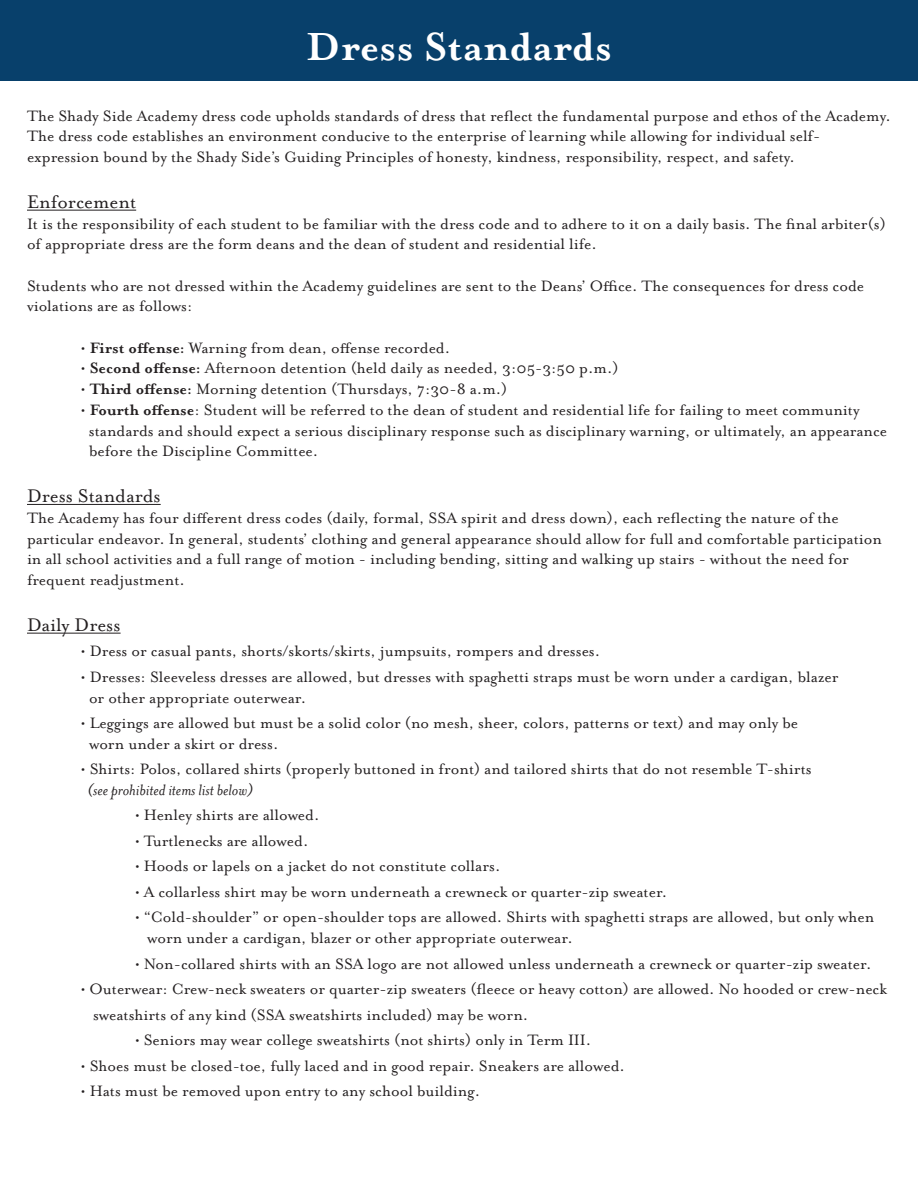
<style>
.page{position:relative;width:918px;height:1188px;background:#fff}
.page>*{position:absolute;margin:0;border:0;box-sizing:border-box;transform-origin:0 0}
.t1{font:700 45px "Mrs Eaves";color:#fff}
.t2{font:21px "Mrs Eaves Roman";color:#231f20}
.t3{font:17.25px/20.7px "Mrs Eaves Roman";color:#231f20}
.t4{font:italic 17.25px "Mrs Eaves";color:#231f20}
.s1{font-family:"Mrs Eaves";font-weight:700}
</style>
<div class="page">
<div style="left:0;top:0;width:918px;height:81px;background:#08406b"></div>
<hr style="left:27px;top:210px;width:109px;height:1px;background:#231f20">
<hr style="left:27px;top:504px;width:134px;height:1px;background:#231f20">
<hr style="left:27px;top:633px;width:94px;height:1px;background:#231f20">
<p class="t1" style="left:306px;top:20px;width:307px">Dress Standards</p>
<p class="t3" style="left:27px;top:105px;width:865px">The Shady Side Academy dress code upholds standards of dress that reflect the fundamental purpose and ethos of the Academy.<br>The dress code establishes an environment conducive to the enterprise of learning while allowing for individual self&shy;expression bound by the Shady Side’s Guiding Principles of honesty, kindness, responsibility, respect, and safety.</p>
<p class="t2" style="left:27px;top:190px;width:111px">Enforcement</p>
<p class="t3" style="left:27px;top:213px;width:860px">It is the responsibility of each student to be familiar with the dress code and to adhere to it on a daily basis. The final arbiter(s) of appropriate dress are the form deans and the dean of student and residential life.</p>
<p class="t3" style="left:27px;top:275px;width:839px">Students who are not dressed within the Academy guidelines are sent to the Deans’ Office. The consequences for dress code violations are as follows:</p>
<p class="t3" style="left:81px;top:338px;width:371px">• <span class="s1">First offense:</span> Warning from dean, offense recorded.</p>
<p class="t3" style="left:81px;top:358px;width:539px">• <span class="s1">Second offense:</span> Afternoon detention (held daily as needed, 3:05-3:50 p.m.)</p>
<p class="t3" style="left:81px;top:379px;width:428px">• <span class="s1">Third offense:</span> Morning detention (Thursdays, 7:30-8 a.m.)</p>
<p class="t3" style="left:89px;top:400px;width:800px;text-indent:-8px">• <span class="s1">Fourth offense</span>: Student will be referred to the dean of student and residential life for failing to meet community standards and should expect a serious disciplinary response such as disciplinary warning, or ultimately, an appearance before the Discipline Committee.</p>
<p class="t2" style="left:27px;top:485px;width:135px">Dress Standards</p>
<p class="t3" style="left:27px;top:508px;width:856px">The Academy has four different dress codes (daily, formal, SSA spirit and dress down), each reflecting the nature of the particular endeavor. In general, students’ clothing and general appearance should allow for full and comfortable participation in all school activities and a full range of motion - including bending, sitting and walking up stairs - without the need for frequent readjustment.</p>
<p class="t2" style="left:27px;top:613px;width:95px">Daily Dress</p>
<p class="t3" style="left:81px;top:641px;width:521px">• Dress or casual pants, shorts/skorts/skirts, jumpsuits, rompers and dresses.</p>
<p class="t3" style="left:81px;top:667px;width:759px">• Dresses: Sleeveless dresses are allowed, but dresses with spaghetti straps must be worn under a cardigan, blazer</p>
<p class="t3" style="left:89px;top:687px;width:219px">or other appropriate outerwear.</p>
<p class="t3" style="left:81px;top:713px;width:719px">• Leggings are allowed but must be a solid color (no mesh, sheer, colors, patterns or text) and may only be</p>
<p class="t3" style="left:89px;top:734px;width:191px">worn under a skirt or dress.</p>
<p class="t3" style="left:81px;top:759px;width:732px">• Shirts: Polos, collared shirts (properly buttoned in front) and tailored shirts that do not resemble T-shirts</p>
<p class="t4" style="left:87px;top:781px;width:168px">(see prohibited items list below)</p>
<p class="t3" style="left:135px;top:805px;width:186px">• Henley shirts are allowed.</p>
<p class="t3" style="left:135px;top:831px;width:175px">• Turtlenecks are allowed.</p>
<p class="t3" style="left:135px;top:856px;width:367px">• Hoods or lapels on a jacket do not constitute collars.</p>
<p class="t3" style="left:135px;top:882px;width:534px">• A collarless shirt may be worn underneath a crewneck or quarter-zip sweater.</p>
<p class="t3" style="left:135px;top:907px;width:741px">• “Cold-shoulder” or open-shoulder tops are allowed. Shirts with spaghetti straps are allowed, but only when</p>
<p class="t3" style="left:147px;top:928px;width:427px">worn under a cardigan, blazer or other appropriate outerwear.</p>
<p class="t3" style="left:135px;top:953px;width:738px">• Non-collared shirts with an SSA logo are not allowed unless underneath a crewneck or quarter-zip sweater.</p>
<p class="t3" style="left:93px;top:977px;width:795px;line-height:25.5px;text-indent:-12px">• Outerwear: Crew-neck sweaters or quarter-zip sweaters (fleece or heavy cotton) are allowed. No hooded or crew-neck sweatshirts of any kind (SSA sweatshirts included) may be worn.</p>
<p class="t3" style="left:135px;top:1030px;width:458px">• Seniors may wear college sweatshirts (not shirts) only in Term III.</p>
<p class="t3" style="left:81px;top:1055px;width:546px">• Shoes must be closed-toe, fully laced and in good repair. Sneakers are allowed.</p>
<p class="t3" style="left:81px;top:1081px;width:401px">• Hats must be removed upon entry to any school building.</p>
</div>
